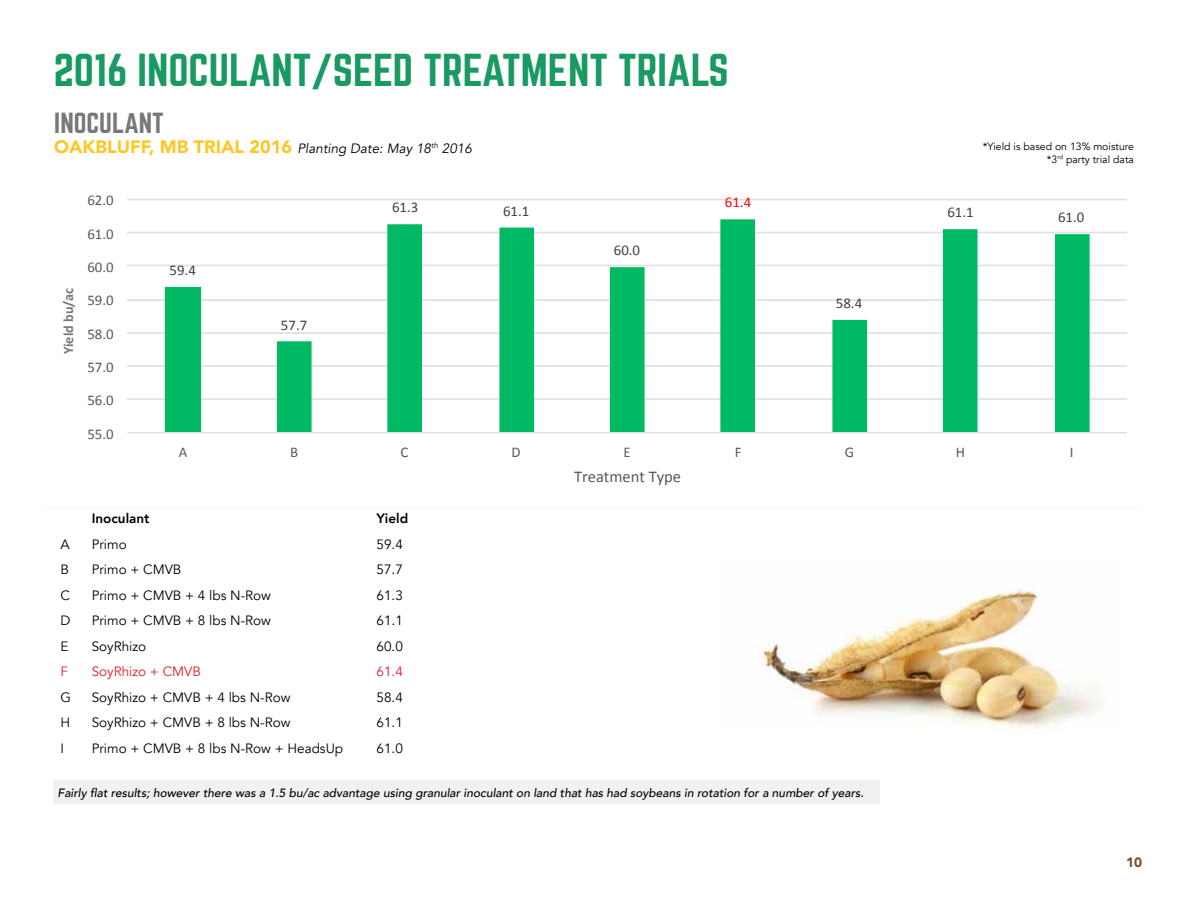
<style>
.page{position:relative;width:1188px;height:918px;background:#fff}
.page>*{position:absolute;margin:0;border:0;box-sizing:border-box;transform-origin:0 0}
.t1{font:40.5px "Norwester";color:#189a62}
.t2{font:25.5px "Norwester";color:#77787b}
.t3{font:16.5px "Calibri";color:#595959}
.t4{font:14.85px "Calibri";color:#595959}
.t5{font:14.85px "Calibri";color:#404040}
.t6{font:14.85px "Calibri";color:#f00}
.t7{font:700 14.25px "Calibri";color:#77787b}
.t8{font:13.5px "Avenir";color:#000}
.t9{font:italic 13.5px "Avenir";color:#000}
.t10{font:13.5px "Avenir";color:#e02027}
.t11{font:800 13.5px "Avenir";color:#000}
.t12{font:900 13.5px "Avenir";color:#7c4b20}
.t13{font:italic 500 12px "Avenir";color:#000}
.t14{font:10.5px/12.6px "Avenir";color:#000;text-align:right}
.s1{font-weight:900;font-style:normal;font-size:18px;color:#ffc627}
</style>
<div class="page">
<svg style="left:127px;top:199px;width:1000px;height:235px"></svg>
<div style="left:53px;top:780px;width:826px;height:24px;background:#f1f1f2"></div>
<img style="left:758px;top:590px;width:346px;height:139px">
<h1 class="t1" style="left:54px;top:51px;width:677px">2016 INOCULANT/SEED TREATMENT TRIALS</h1>
<h2 class="t2" style="left:54px;top:111px;width:111px">INOCULANT</h2>
<p class="t9" style="left:54px;top:140px;width:419px"><span class="s1">OAKBLUFF, MB TRIAL 2016</span> Planting Date: May 18<sup>th</sup> 2016</p>
<p class="t4" style="left:87px;top:191px;width:28px">62.0</p>
<p class="t4" style="left:87px;top:224px;width:28px">61.0</p>
<p class="t4" style="left:87px;top:258px;width:28px">60.0</p>
<p class="t3" style="left:62px;top:354px;width:77px;rotate:-90deg">Yield Bu/ac</p>
<p class="t7" style="left:59px;top:354px;width:68px;rotate:-90deg">Yield bu/ac</p>
<p class="t4" style="left:87px;top:291px;width:28px">59.0</p>
<p class="t4" style="left:87px;top:324px;width:28px">58.0</p>
<p class="t4" style="left:87px;top:358px;width:28px">57.0</p>
<p class="t4" style="left:87px;top:391px;width:28px">56.0</p>
<p class="t4" style="left:87px;top:424px;width:28px">55.0</p>
<p class="t5" style="left:170px;top:261px;width:28px">59.4</p>
<p class="t5" style="left:281px;top:315px;width:28px">57.7</p>
<p class="t5" style="left:392px;top:198px;width:28px">61.3</p>
<p class="t5" style="left:503px;top:202px;width:28px">61.1</p>
<p class="t5" style="left:614px;top:241px;width:28px">60.0</p>
<p class="t6" style="left:725px;top:193px;width:28px">61.4</p>
<p class="t5" style="left:836px;top:294px;width:28px">58.4</p>
<p class="t14" style="left:983px;top:141px;width:153px">*Yield is based on 13% moisture *3<sup>rd</sup> party trial data</p>
<p class="t5" style="left:947px;top:203px;width:28px">61.1</p>
<p class="t5" style="left:1058px;top:208px;width:28px">61.0</p>
<p class="t4" style="left:179px;top:443px;width:10px">A</p>
<p class="t4" style="left:290px;top:443px;width:10px">B</p>
<p class="t4" style="left:401px;top:443px;width:9px">C</p>
<p class="t4" style="left:512px;top:443px;width:11px">D</p>
<p class="t4" style="left:624px;top:443px;width:9px">E</p>
<p class="t4" style="left:735px;top:443px;width:8px">F</p>
<p class="t4" style="left:845px;top:443px;width:11px">G</p>
<p class="t4" style="left:956px;top:443px;width:11px">H</p>
<p class="t4" style="left:1070px;top:443px;width:5px">I</p>
<p class="t11" style="left:92px;top:508px;width:59px">Inoculant</p>
<p class="t11" style="left:377px;top:508px;width:33px">Yield</p>
<p class="t8" style="left:61px;top:536px;width:11px">A</p>
<p class="t8" style="left:92px;top:536px;width:36px">Primo</p>
<p class="t8" style="left:377px;top:536px;width:28px">59.4</p>
<p class="t8" style="left:61px;top:562px;width:10px">B</p>
<p class="t8" style="left:92px;top:562px;width:91px">Primo + CMVB</p>
<p class="t8" style="left:377px;top:562px;width:28px">57.7</p>
<p class="t8" style="left:61px;top:587px;width:11px">C</p>
<p class="t8" style="left:92px;top:587px;width:181px">Primo + CMVB + 4 lbs N-Row</p>
<p class="t8" style="left:377px;top:587px;width:28px">61.3</p>
<p class="t8" style="left:61px;top:613px;width:12px">D</p>
<p class="t8" style="left:92px;top:613px;width:181px">Primo + CMVB + 8 lbs N-Row</p>
<p class="t8" style="left:377px;top:613px;width:28px">61.1</p>
<p class="t8" style="left:61px;top:638px;width:10px">E</p>
<p class="t8" style="left:92px;top:638px;width:56px">SoyRhizo</p>
<p class="t8" style="left:377px;top:638px;width:28px">60.0</p>
<p class="t10" style="left:61px;top:664px;width:9px">F</p>
<p class="t10" style="left:92px;top:664px;width:111px">SoyRhizo + CMVB</p>
<p class="t10" style="left:377px;top:664px;width:28px">61.4</p>
<p class="t8" style="left:61px;top:689px;width:12px">G</p>
<p class="t8" style="left:92px;top:689px;width:200px">SoyRhizo + CMVB + 4 lbs N-Row</p>
<p class="t8" style="left:377px;top:689px;width:28px">58.4</p>
<p class="t8" style="left:61px;top:715px;width:11px">H</p>
<p class="t8" style="left:92px;top:715px;width:200px">SoyRhizo + CMVB + 8 lbs N-Row</p>
<p class="t8" style="left:377px;top:715px;width:28px">61.1</p>
<p class="t8" style="left:61px;top:740px;width:5px">I</p>
<p class="t8" style="left:92px;top:740px;width:253px">Primo + CMVB + 8 lbs N-Row + HeadsUp</p>
<p class="t8" style="left:377px;top:740px;width:28px">61.0</p>
<p class="t3" style="left:574px;top:466px;width:109px">Treatment Type</p>
<p class="t13" style="left:58px;top:786px;width:808px">Fairly flat results; however there was a 1.5 bu/ac advantage using granular inoculant on land that has had soybeans in rotation for a number of years.</p>
<p class="t12" style="left:1126px;top:850px;width:17px">10</p>
</div>
